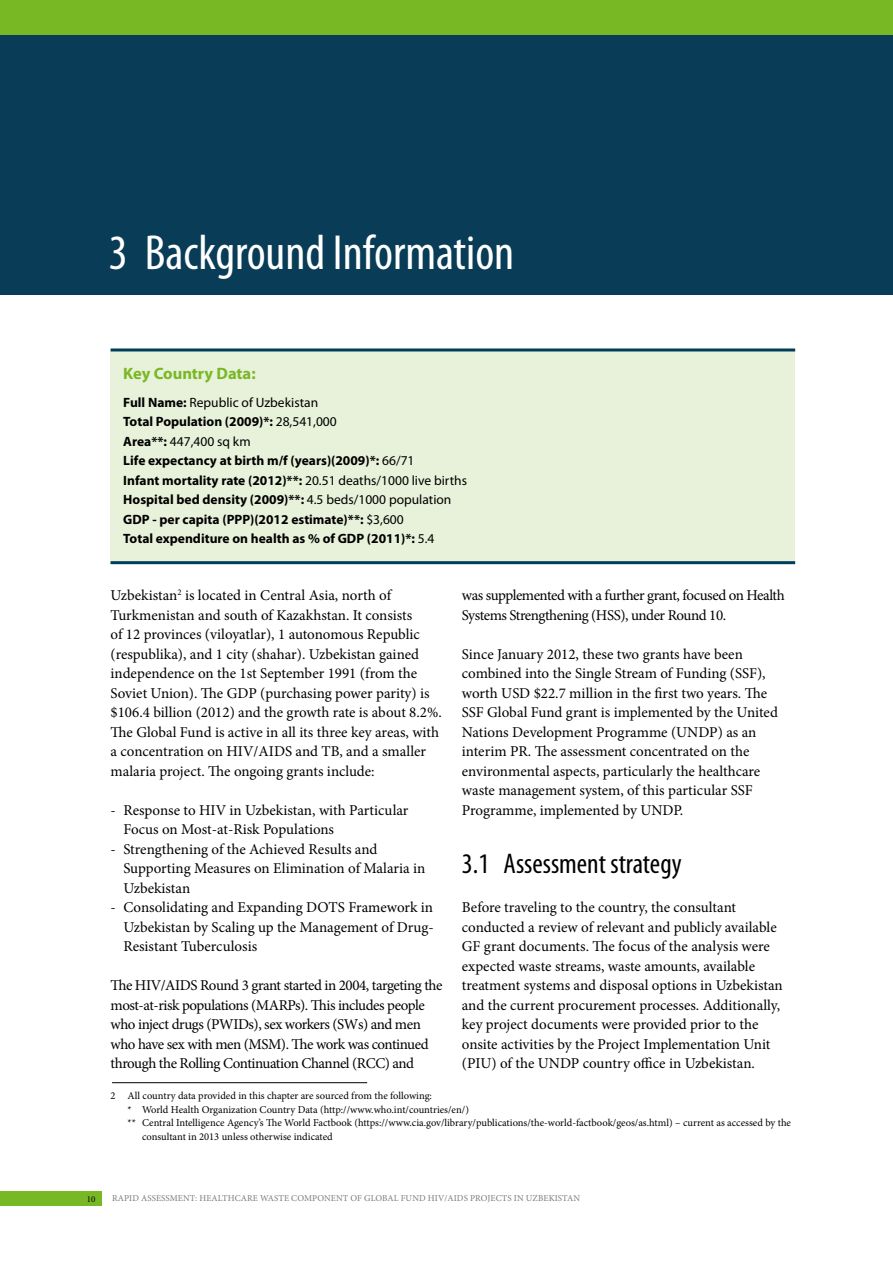
<style>
.page{position:relative;width:893px;height:1263px;background:#fff}
.page>*{position:absolute;margin:0;border:0;box-sizing:border-box;transform-origin:0 0}
.t1{font:condensed 49.5px "Myriad Pro";color:#fff}
.t2{font:condensed 28.5px "Myriad Pro";color:#000}
.t3{font:700 16.5px "Myriad Pro";color:#79b825}
.t4{font:15px/19.5px "Minion Pro";letter-spacing:-.005em;color:#000}
.t5{font:15px/19.5px "Minion Pro";letter-spacing:-.03em;color:#000}
.t6{font:15px/19.5px "Minion Pro";letter-spacing:-.035em;color:#000}
.t7{font:700 13.5px/19.5px "Myriad Pro";color:#000}
.t8{font:10.5px "Minion Pro";letter-spacing:-.005em;color:#000}
.t9{font:9px "Minion Pro";letter-spacing:.01em;color:#7a7b7a}
.t10{font:9px "Minion Pro";color:#000}
.s1{font-weight:400}
</style>
<div class="page">
<div style="left:0;top:1191px;width:102px;height:15px;background:#79b825"></div>
<div style="left:0;top:0;width:893px;height:295px;background:#093d57"></div>
<div style="left:0;top:0;width:893px;height:35px;background:#79b825"></div>
<div style="left:111px;top:350px;width:684px;height:213px;background:#e8f1d9"></div>
<hr style="left:111px;top:348px;width:684px;height:3px;background:#003d5a">
<hr style="left:111px;top:561px;width:684px;height:3px;background:#003d5a">
<hr style="left:112px;top:1082px;width:255px;height:1px;background:#000">
<h1 class="t1" style="left:109px;top:225px;width:407px">3 Background Information</h1>
<p class="t3" style="left:123px;top:364px;width:134px">Key Country Data:</p>
<p class="t7" style="left:123px;top:392px;width:345px">Full Name: <span class="s1">Republic of Uzbekistan<br></span>Total Population (2009)*: <span class="s1">28,541,000<br></span>Area**: <span class="s1">447,400 sq km<br></span>Life expectancy at birth m/f (years)(2009)*: <span class="s1">66/71<br></span>Infant mortality rate (2012)**: <span class="s1">20.51 deaths/1000 live births </span>Hospital bed density (2009)**: <span class="s1">4.5 beds/1000 population </span>GDP - per capita (PPP)(2012 estimate)**: <span class="s1">$3,600<br></span>Total expenditure on health as % of GDP (2011)*: <span class="s1">5.4</span></p>
<p class="t4" style="left:111px;top:586px;width:333px">Uzbekistan<sup>2</sup> is located in Central Asia, north of Turkmenistan and south of Kazakhstan. It consists<br>of 12 provinces (viloyatlar), 1 autonomous Republic (respublika), and 1 city (shahar). Uzbekistan gained independence on the 1st September 1991 (from the Soviet Union). The GDP (purchasing power parity) is $106.4 billion (2012) and the growth rate is about 8.2%.<br>The Global Fund is active in all its three key areas, with a concentration on HIV/AIDS</p>
<p class="t4" style="left:111px;top:742px;width:317px;text-indent:185px">and TB, and a smaller malaria project. The ongoing grants include:</p>
<p class="t4" style="left:123px;top:800px;width:287px;text-indent:-13px">- Response to HIV in Uzbekistan, with Particular<br>Focus on Most-at-Risk Populations</p>
<p class="t4" style="left:123px;top:839px;width:304px;text-indent:-13px">- Strengthening of the Achieved Results and<br>Supporting Measures on Elimination of Malaria in<br>Uzbekistan</p>
<p class="t4" style="left:111px;top:898px;width:207px">- Consolidating and Expanding DOTS</p>
<p class="t4" style="left:123px;top:898px;width:312px;text-align:justify;text-indent:225px">Framework in Uzbekistan by Scaling up the Management of Drug-Resistant Tuberculosis</p>
<p class="t4" style="left:111px;top:976px;width:64px">The HIV/AIDS</p>
<p class="t5" style="left:111px;top:976px;width:333px;text-indent:90px">Round 3 grant started in 2004, targeting the most-at-risk populations (MARPs). This includes people who inject drugs (PWIDs), sex workers (SWs) and men who have sex with men (MSM</p>
<p class="t6" style="left:111px;top:1034px;width:320px;text-indent:170px">). The work was continued through the Rolling Continuation Channel (RCC) and</p>
<p class="t5" style="left:462px;top:586px;width:324px">was supplemented with a further grant, focused on Health<br>Systems Strengthening (HSS ), under Round 10.</p>
<p class="t4" style="left:462px;top:644px;width:305px">Since January 2012, these two grants have been combined into the Single Stream of Funding (SSF ), worth USD</p>
<p class="t4" style="left:462px;top:683px;width:318px;text-indent:72px">$22.7 million in the first two years. The<br>SSF Global Fund grant is implemented by the United<br>Nations Development Programme (UNDP</p>
<p class="t4" style="left:462px;top:722px;width:300px;text-indent:256px">) as an interim PR. The assessment concentrated on the environmental aspects, particularly the healthcare waste management system, of this particular SSF Programme, implemented by UNDP</p>
<p class="t4" style="left:680px;top:800px;width:5px">.</p>
<h2 class="t2" style="left:462px;top:848px;width:221px">3.1 Assessment strategy</h2>
<p class="t4" style="left:462px;top:898px;width:322px">Before traveling to the country, the consultant conducted a review of relevant and publicly available GF grant documents. The focus of the analysis were expected waste streams, waste amounts, available treatment systems and disposal options in Uzbekistan and the current procurement processes. Additionally, key project documents were provided prior to the onsite activities by the Project Implementation Unit (PIU) of the UNDP</p>
<p class="t4" style="left:583px;top:1054px;width:174px">country office in Uzbekistan.</p>
<p class="t8" style="left:111px;top:1089px;width:323px">2 All country data provided in this chapter are sourced from the following:</p>
<p class="t8" style="left:128px;top:1102px;width:343px">* World Health Organization Country Data (http://www.who.int/countries/en/)</p>
<p class="t8" style="left:128px;top:1116px;width:665px">** Central Intelligence Agency’s The World Factbook (https://www.cia.gov/library/publications/the-world-factbook/geos/as.html) – current as accessed by the</p>
<p class="t8" style="left:142px;top:1129px;width:192px">consultant in 2013 unless otherwise indicated</p>
<p class="t10" style="left:87px;top:1193px;width:10px">10</p>
<p class="t9" style="left:112px;top:1192px;width:342px">Rapid Assessment: Healthcare Waste Component of Global Fund HIV/AIDS</p>
<p class="t9" style="left:470px;top:1192px;width:112px">Projects in Uzbekistan</p>
</div>
